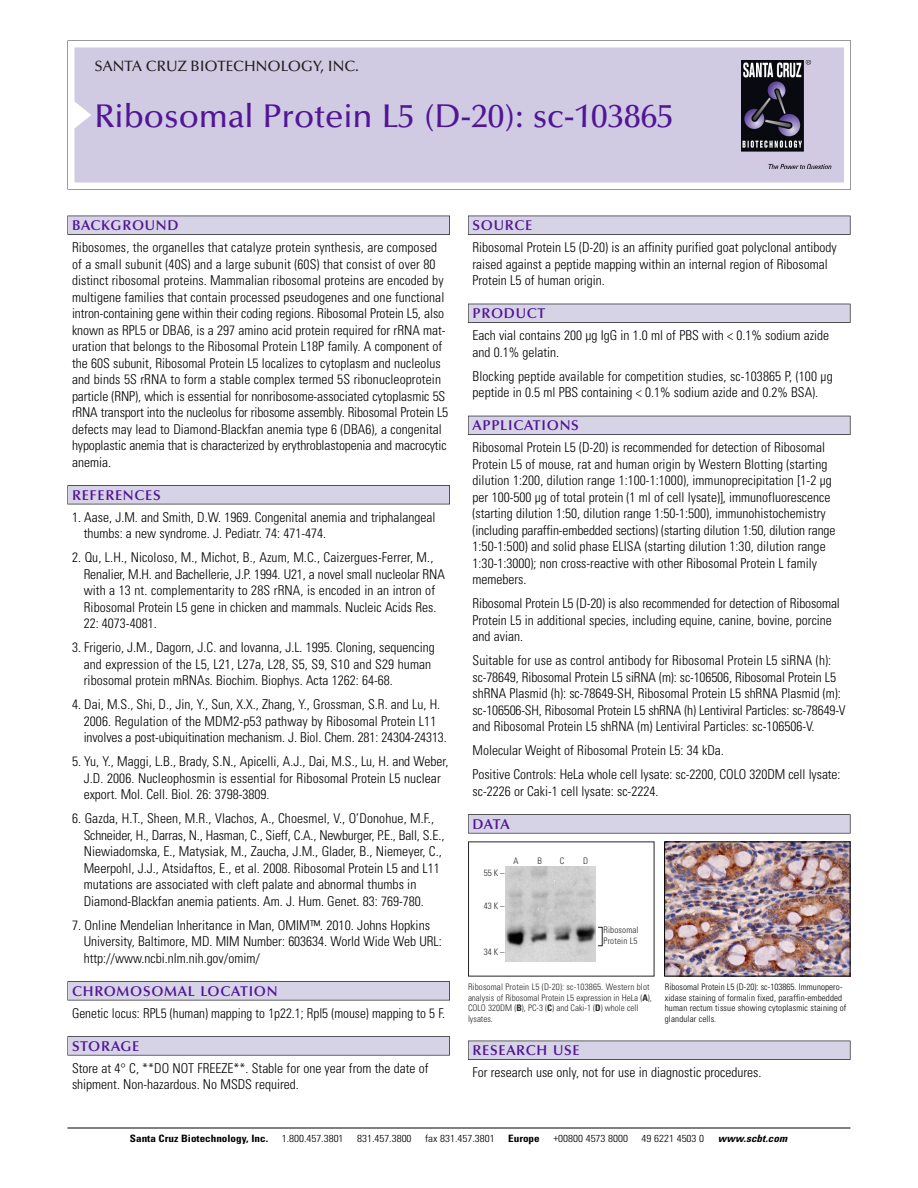
<style>
.page{position:relative;width:918px;height:1188px;background:#fff}
.page>*{position:absolute;margin:0;border:0;box-sizing:border-box;transform-origin:0 0}
.t1{font:500 33px "Optima";color:#511695}
.t2{font:500 15px "Optima";color:#231f20}
.t3{font:600 14.25px "Optima";letter-spacing:.05em;color:#511695}
.t4{font:300 condensed 13.5px/16.5px "Univers";color:#000}
.t5{font:300 condensed 10.2px "Univers";color:#000;scale:1.1 1}
.t6{font:700 condensed 10.2px "Univers";color:#000;scale:1.1 1}
.t7{font:italic 700 condensed 10.2px "Univers";letter-spacing:.005em;color:#000;scale:1.1 1}
.t8{font:9px/10.5px "Univers Condensed Light+MSXWZM";color:#272627}
.t9{font:300 condensed 9px/10.5px "Univers";letter-spacing:.015em;color:#000}
.s1{font-family:"Univers Condensed Bold+EJZEFS"}
</style>
<div class="page">
<svg style="left:68px;top:40px;width:783px;height:149px"></svg>
<div style="left:74px;top:47px;width:770px;height:135px;background:#d1cae3"></div>
<img style="left:741px;top:60px;width:90px;height:108px">
<div style="left:68px;top:216px;width:382px;height:19px;background:#525155"></div>
<div style="left:68px;top:216px;width:381px;height:18px;background:#d7d3e7"></div>
<div style="left:68px;top:485px;width:382px;height:19px;background:#525155"></div>
<div style="left:68px;top:486px;width:381px;height:18px;background:#d7d3e7"></div>
<div style="left:68px;top:981px;width:382px;height:19px;background:#545357"></div>
<div style="left:68px;top:982px;width:381px;height:18px;background:#d7d3e7"></div>
<div style="left:68px;top:1036px;width:382px;height:19px;background:#575759"></div>
<div style="left:68px;top:1037px;width:381px;height:18px;background:#d7d3e7"></div>
<div style="left:468px;top:216px;width:382px;height:19px;background:#525155"></div>
<div style="left:468px;top:216px;width:382px;height:18px;background:#d7d3e7"></div>
<div style="left:468px;top:304px;width:382px;height:19px;background:#515055"></div>
<div style="left:468px;top:304px;width:382px;height:18px;background:#d7d3e7"></div>
<div style="left:468px;top:416px;width:382px;height:19px;background:#525158"></div>
<div style="left:468px;top:416px;width:382px;height:18px;background:#d7d3e7"></div>
<div style="left:468px;top:814px;width:382px;height:19px;background:#575759"></div>
<div style="left:468px;top:815px;width:382px;height:18px;background:#d7d3e7"></div>
<div style="left:468px;top:1041px;width:382px;height:19px;background:#525155"></div>
<div style="left:468px;top:1041px;width:382px;height:18px;background:#d7d3e7"></div>
<hr style="left:68px;top:1128px;width:782px;height:1px;background:#000">
<img style="left:666px;top:844px;width:182px;height:130px">
<img style="left:506px;top:867px;width:90px;height:95px">
<p class="t2" style="left:94px;top:61px;width:266px">SANTA CRUZ BIOTECHNOLOGY, INC.</p>
<h1 class="t1" style="left:94px;top:103px;width:581px">Ribosomal Protein L5 (D-20): sc-103865</h1>
<p class="t3" style="left:72px;top:219px;width:108px">BACKGROUND</p>
<p class="t4" style="left:72px;top:240px;width:378px">Ribosomes, the organelles that catalyze protein synthesis, are composed of a small subunit (40S) and a large subunit (60S) that consist of over 80 distinct ribosomal proteins. Mammalian ribosomal proteins are encoded by multigene families that contain processed pseudogenes and one functional intron-containing gene within their coding regions. Ribosomal Protein L5, also known as RPL5 or DBA6, is a 297 amino acid protein required for rRNA mat&shy;uration that belongs to the Ribosomal Protein L18P family. A component of the 60S subunit, Ribosomal Protein L5 localizes to cytoplasm and nucleolus and binds 5S rRNA to form a stable complex termed 5S ribonucleoprotein particle (RNP), which is essential for nonribosome-associated cytoplasmic 5S rRNA transport into the nucleolus for ribosome assembly. Ribosomal Protein L5 defects may lead to Diamond-Blackfan anemia type 6 (DBA6), a congenital hypoplastic anemia that is characterized by erythroblastopenia and macrocytic anemia.</p>
<p class="t3" style="left:72px;top:489px;width:90px">REFERENCES</p>
<p class="t4" style="left:84px;top:510px;width:353px;text-indent:-12px">1. Aase, J.M. and Smith, D.W. 1969. Congenital anemia and triphalangeal thumbs: a new syndrome. J. Pediatr. 74: 471-474.</p>
<p class="t4" style="left:84px;top:550px;width:363px;text-indent:-12px">2. Qu, L.H., Nicoloso, M., Michot, B., Azum, M.C., Caizergues-Ferrer, M., Renalier, M.H. and Bachellerie, J.P. 1994. U21, a novel small nucleolar RNA with a 13 nt. complementarity to 28S rRNA, is encoded in an intron of Ribosomal Protein L5 gene in chicken and mammals. Nucleic Acids Res.<br>22: 4073-4081.</p>
<p class="t4" style="left:84px;top:640px;width:353px;text-indent:-12px">3. Frigerio, J.M., Dagorn, J.C. and Iovanna, J.L. 1995. Cloning, sequencing and expression of the L5, L21, L27a, L28, S5, S9, S10 and S29 human ribosomal protein mRNAs. Biochim. Biophys. Acta 1262: 64-68.</p>
<p class="t4" style="left:84px;top:697px;width:365px;text-indent:-12px">4. Dai, M.S., Shi, D., Jin, Y., Sun, X.X., Zhang, Y., Grossman, S.R. and Lu, H.<br>2006. Regulation of the MDM2-p53 pathway by Ribosomal Protein L11 involves a post-ubiquitination mechanism. J. Biol. Chem. 281: 24304-24313.</p>
<p class="t4" style="left:84px;top:754px;width:366px;text-indent:-12px">5. Yu, Y., Maggi, L.B., Brady, S.N., Apicelli, A.J., Dai, M.S., Lu, H. and Weber,<br>J.D. 2006. Nucleophosmin is essential for Ribosomal Protein L5 nuclear export. Mol. Cell. Biol. 26: 3798-3809.</p>
<p class="t4" style="left:84px;top:811px;width:362px;text-indent:-12px">6. Gazda, H.T., Sheen, M.R., Vlachos, A., Choesmel, V., O’Donohue, M.F., Schneider, H., Darras, N., Hasman, C., Sieff, C.A., Newburger, P.E., Ball, S.E., Niewiadomska, E., Matysiak, M., Zaucha, J.M., Glader, B., Niemeyer, C., Meerpohl, J.J., Atsidaftos, E., et al. 2008. Ribosomal Protein L5 and L11 mutations are associated with cleft palate and abnormal thumbs in Diamond-Blackfan anemia patients. Am. J. Hum. Genet. 83: 769-780.</p>
<p class="t4" style="left:84px;top:918px;width:360px;text-indent:-12px">7. Online Mendelian Inheritance in Man, OMIM™. 2010. Johns Hopkins<br>University, Baltimore, MD. MIM Number: 603634. World Wide Web URL: http://www.ncbi.nlm.nih.gov/omim/</p>
<p class="t3" style="left:72px;top:985px;width:207px">CHROMOSOMAL LOCATION</p>
<p class="t4" style="left:72px;top:1006px;width:375px">Genetic locus: RPL5 (human) mapping to 1p22.1; Rpl5 (mouse) mapping to 5 F.</p>
<p class="t3" style="left:72px;top:1040px;width:69px">STORAGE</p>
<p class="t4" style="left:72px;top:1061px;width:358px">Store at 4° C, **DO NOT FREEZE**. Stable for one year from the date of shipment. Non-hazardous. No MSDS required.</p>
<p class="t3" style="left:473px;top:219px;width:61px">SOURCE</p>
<p class="t4" style="left:473px;top:240px;width:366px">Ribosomal Protein L5 (D-20) is an affinity purified goat polyclonal antibody raised against a peptide mapping within an internal region of Ribosomal<br>Protein L5 of human origin.</p>
<p class="t3" style="left:473px;top:308px;width:74px">PRODUCT</p>
<p class="t4" style="left:473px;top:328px;width:358px">Each vial contains 200 µg IgG in 1.0 ml of PBS with &lt; 0.1% sodium azide and 0.1% gelatin.</p>
<p class="t4" style="left:473px;top:369px;width:362px">Blocking peptide available for competition studies, sc-103865 P, (100 µg peptide in 0.5 ml PBS containing &lt; 0.1% sodium azide and 0.2% BSA).</p>
<p class="t3" style="left:473px;top:420px;width:108px">APPLICATIONS</p>
<p class="t4" style="left:473px;top:440px;width:364px">Ribosomal Protein L5 (D-20) is recommended for detection of Ribosomal Protein L5 of mouse, rat and human origin by Western Blotting (starting dilution 1:200, dilution range 1:100-1:1000), immunoprecipitation [1-2 µg per 100-500 µg of total protein (1 ml of cell lysate)], immunofluorescence (starting dilution 1:50, dilution range 1:50-1:500), immunohistochemistry (including paraffin-embedded sections) (starting dilution 1:50, dilution range 1:50-1:500) and solid phase ELISA (starting dilution 1:30, dilution range 1:30-1:3000); non cross-reactive with other Ribosomal Protein L family memebers.</p>
<p class="t4" style="left:473px;top:596px;width:369px">Ribosomal Protein L5 (D-20) is also recommended for detection of Ribosomal<br>Protein L5 in additional species, including equine, canine, bovine, porcine and avian.</p>
<p class="t4" style="left:473px;top:653px;width:375px">Suitable for use as control antibody for Ribosomal Protein L5 siRNA (h): sc-78649, Ribosomal Protein L5 siRNA (m): sc-106506, Ribosomal Protein L5 shRNA Plasmid (h): sc-78649-SH, Ribosomal Protein L5 shRNA Plasmid (m): sc-106506-SH, Ribosomal Protein L5 shRNA (h) Lentiviral Particles: sc-78649-V and Ribosomal Protein L5 shRNA (m) Lentiviral Particles: sc-106506-V.</p>
<p class="t4" style="left:473px;top:740px;width:370px;line-height:24px">Molecular Weight of Ribosomal Protein L5: 34 kDa.<br>Positive Controls: HeLa whole cell lysate: sc-2200, COLO 320DM cell lysate:</p>
<p class="t4" style="left:473px;top:784px;width:187px">sc-2226 or Caki-1 cell lysate: sc-2224.</p>
<p class="t3" style="left:473px;top:818px;width:39px">DATA</p>
<p class="t8" style="left:484px;top:869px;width:22px">55K–</p>
<p class="t8" style="left:484px;top:902px;width:22px">43K–</p>
<p class="t8" style="left:484px;top:948px;width:22px">34K–</p>
<p class="t8" style="left:514px;top:856px;width:7px">A</p>
<p class="t8" style="left:537px;top:856px;width:6px">B</p>
<p class="t8" style="left:560px;top:856px;width:6px">C</p>
<p class="t8" style="left:583px;top:856px;width:7px">D</p>
<p class="t8" style="left:604px;top:926px;width:37px">Ribosomal<br>Protein L5</p>
<p class="t8" style="left:468px;top:983px;width:185px">Ribosomal Protein L5 (D-20): sc-103865. Western blot analysis of Ribosomal Protein L5 expression in HeLa (<span class="s1">A</span>), COLO 320DM (<span class="s1">B</span>), PC-3 (<span class="s1">C</span>) and Caki-1 (<span class="s1">D</span>) whole cell lysates.</p>
<p class="t9" style="left:665px;top:983px;width:183px">Ribosomal Protein L5 (D-20): sc-103865. Immunopero&shy;xidase staining of formalin fixed, paraffin-embedded human rectum tissue showing cytoplasmic staining of glandular cells.</p>
<p class="t3" style="left:473px;top:1044px;width:109px">RESEARCH USE</p>
<p class="t4" style="left:473px;top:1065px;width:290px">For research use only, not for use in diagnostic procedures.</p>
<p class="t6" style="left:130px;top:1135px;width:127px">Santa Cruz Biotechnology, Inc.</p>
<p class="t5" style="left:282px;top:1135px;width:58px">1.800.457.3801</p>
<p class="t5" style="left:357px;top:1135px;width:51px">831.457.3800</p>
<p class="t5" style="left:425px;top:1135px;width:65px">fax 831.457.3801</p>
<p class="t6" style="left:508px;top:1135px;width:30px">Europe</p>
<p class="t5" style="left:553px;top:1135px;width:69px">+00800 4573 8000</p>
<p class="t5" style="left:642px;top:1135px;width:58px">49 6221 4503 0</p>
<p class="t7" style="left:718px;top:1135px;width:64px">www.scbt.com</p>
</div>
